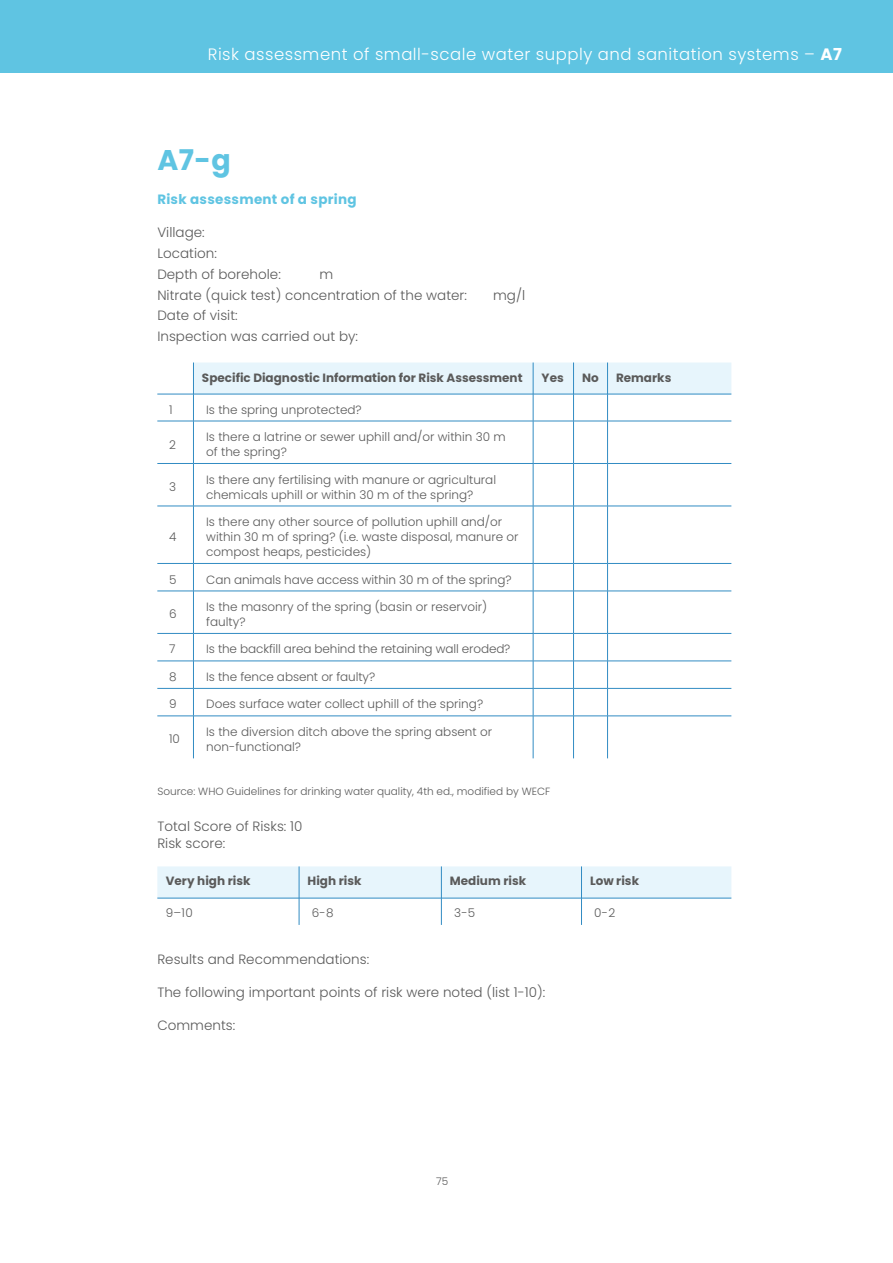
<style>
.page{position:relative;width:893px;height:1263px;background:#fff}
.page>*{position:absolute;margin:0;border:0;box-sizing:border-box;transform-origin:0 0}
.t1{font:700 28.5px "Poppins";color:#5fc4e2}
.t2{font:300 16.5px "Poppins";letter-spacing:.03em;color:#fff}
.t3{font:300 13.5px/20.7px "Poppins";color:#5a5a5a}
.t4{font:700 13.5px "Poppins";letter-spacing:.02em;color:#5fc4e2}
.t5{font:300 12px/15px "Poppins";color:#5a5a5a}
.t6{font:700 12px "Poppins";color:#5a5a5a}
.t7{font:300 10.5px "Poppins";color:#5a5a5a}
.s1{font-weight:700}
</style>
<div class="page">
<div style="left:0;top:0;width:893px;height:72px;background:#5fc4e2"></div>
<svg style="left:193px;top:362px;width:538px;height:59px"></svg>
<hr style="left:157px;top:421px;width:36px;height:1px;background:#328cc3">
<hr style="left:193px;top:421px;width:340px;height:1px;background:#328cc3">
<hr style="left:193px;top:421px;width:1px;height:42px;background:#328cc3">
<hr style="left:533px;top:421px;width:40px;height:1px;background:#328cc3">
<hr style="left:533px;top:421px;width:1px;height:42px;background:#328cc3">
<hr style="left:573px;top:421px;width:34px;height:1px;background:#328cc3">
<hr style="left:573px;top:421px;width:1px;height:42px;background:#328cc3">
<hr style="left:608px;top:421px;width:123px;height:1px;background:#328cc3">
<hr style="left:607px;top:421px;width:1px;height:42px;background:#328cc3">
<hr style="left:157px;top:463px;width:36px;height:1px;background:#328cc3">
<hr style="left:193px;top:463px;width:340px;height:1px;background:#328cc3">
<hr style="left:193px;top:464px;width:1px;height:42px;background:#328cc3">
<hr style="left:533px;top:463px;width:40px;height:1px;background:#328cc3">
<hr style="left:533px;top:464px;width:1px;height:42px;background:#328cc3">
<hr style="left:573px;top:463px;width:34px;height:1px;background:#328cc3">
<hr style="left:573px;top:464px;width:1px;height:42px;background:#328cc3">
<hr style="left:608px;top:463px;width:123px;height:1px;background:#328cc3">
<hr style="left:607px;top:464px;width:1px;height:42px;background:#328cc3">
<hr style="left:157px;top:506px;width:36px;height:1px;background:#328cc3">
<hr style="left:193px;top:506px;width:340px;height:1px;background:#328cc3">
<hr style="left:193px;top:506px;width:1px;height:57px;background:#328cc3">
<hr style="left:533px;top:506px;width:40px;height:1px;background:#328cc3">
<hr style="left:533px;top:506px;width:1px;height:57px;background:#328cc3">
<hr style="left:573px;top:506px;width:34px;height:1px;background:#328cc3">
<hr style="left:573px;top:506px;width:1px;height:57px;background:#328cc3">
<hr style="left:608px;top:506px;width:123px;height:1px;background:#328cc3">
<hr style="left:607px;top:506px;width:1px;height:57px;background:#328cc3">
<hr style="left:157px;top:563px;width:36px;height:1px;background:#328cc3">
<hr style="left:193px;top:563px;width:340px;height:1px;background:#328cc3">
<svg style="left:193px;top:564px;width:1px;height:27px"></svg>
<hr style="left:533px;top:563px;width:40px;height:1px;background:#328cc3">
<svg style="left:533px;top:564px;width:1px;height:27px"></svg>
<hr style="left:573px;top:563px;width:34px;height:1px;background:#328cc3">
<svg style="left:573px;top:564px;width:1px;height:27px"></svg>
<hr style="left:608px;top:563px;width:123px;height:1px;background:#328cc3">
<svg style="left:607px;top:564px;width:1px;height:27px"></svg>
<hr style="left:157px;top:591px;width:36px;height:1px;background:#328cc3">
<hr style="left:193px;top:591px;width:340px;height:1px;background:#328cc3">
<hr style="left:193px;top:591px;width:1px;height:42px;background:#328cc3">
<hr style="left:533px;top:591px;width:40px;height:1px;background:#328cc3">
<hr style="left:533px;top:591px;width:1px;height:42px;background:#328cc3">
<hr style="left:573px;top:591px;width:34px;height:1px;background:#328cc3">
<hr style="left:573px;top:591px;width:1px;height:42px;background:#328cc3">
<hr style="left:608px;top:591px;width:123px;height:1px;background:#328cc3">
<hr style="left:607px;top:591px;width:1px;height:42px;background:#328cc3">
<hr style="left:157px;top:633px;width:36px;height:1px;background:#328cc3">
<hr style="left:193px;top:633px;width:340px;height:1px;background:#328cc3">
<hr style="left:533px;top:633px;width:40px;height:1px;background:#328cc3">
<hr style="left:573px;top:633px;width:34px;height:1px;background:#328cc3">
<hr style="left:608px;top:633px;width:123px;height:1px;background:#328cc3">
<hr style="left:157px;top:661px;width:36px;height:1px;background:#328cc3">
<hr style="left:193px;top:661px;width:340px;height:1px;background:#328cc3">
<hr style="left:533px;top:661px;width:40px;height:1px;background:#328cc3">
<hr style="left:573px;top:661px;width:34px;height:1px;background:#328cc3">
<hr style="left:608px;top:661px;width:123px;height:1px;background:#328cc3">
<hr style="left:157px;top:688px;width:36px;height:1px;background:#328cc3">
<hr style="left:193px;top:688px;width:340px;height:1px;background:#328cc3">
<svg style="left:193px;top:634px;width:1px;height:82px"></svg>
<hr style="left:533px;top:688px;width:40px;height:1px;background:#328cc3">
<svg style="left:533px;top:634px;width:1px;height:82px"></svg>
<hr style="left:573px;top:688px;width:34px;height:1px;background:#328cc3">
<svg style="left:573px;top:634px;width:1px;height:82px"></svg>
<hr style="left:608px;top:688px;width:123px;height:1px;background:#328cc3">
<svg style="left:607px;top:634px;width:1px;height:82px"></svg>
<hr style="left:157px;top:716px;width:36px;height:1px;background:#328cc3">
<hr style="left:193px;top:716px;width:340px;height:1px;background:#328cc3">
<hr style="left:193px;top:716px;width:1px;height:42px;background:#328cc3">
<hr style="left:533px;top:716px;width:40px;height:1px;background:#328cc3">
<hr style="left:533px;top:716px;width:1px;height:42px;background:#328cc3">
<hr style="left:573px;top:716px;width:34px;height:1px;background:#328cc3">
<hr style="left:573px;top:716px;width:1px;height:42px;background:#328cc3">
<hr style="left:608px;top:716px;width:123px;height:1px;background:#328cc3">
<hr style="left:607px;top:716px;width:1px;height:42px;background:#328cc3">
<hr style="left:157px;top:394px;width:574px;height:1px;background:#328cc3">
<svg style="left:157px;top:866px;width:574px;height:59px"></svg>
<hr style="left:157px;top:898px;width:574px;height:1px;background:#328cc3">
<h2 class="t2" style="left:208px;top:44px;width:636px">Risk assessment of small-scale water supply and sanitation systems – <span class="s1">A7</span></h2>
<h1 class="t1" style="left:157px;top:144px;width:75px">A7-g</h1>
<p class="t4" style="left:157px;top:192px;width:201px">Risk assessment of a spring</p>
<p class="t3" style="left:157px;top:222px;width:125px">Village:<br>Location:<br>Depth of borehole:</p>
<p class="t3" style="left:157px;top:264px;width:311px;text-indent:162px">m<br>Nitrate (quick test) concentration of the water:</p>
<p class="t3" style="left:157px;top:305px;width:202px">Date of visit:<br>Inspection was carried out by:</p>
<p class="t3" style="left:493px;top:285px;width:34px">mg/l</p>
<p class="t6" style="left:202px;top:370px;width:322px">Specific Diagnostic Information for Risk Assessment</p>
<p class="t6" style="left:542px;top:370px;width:24px">Yes</p>
<p class="t6" style="left:582px;top:370px;width:18px">No</p>
<p class="t6" style="left:616px;top:370px;width:57px">Remarks</p>
<p class="t5" style="left:169px;top:402px;width:5px">1</p>
<p class="t5" style="left:206px;top:402px;width:157px">Is the spring unprotected?</p>
<p class="t5" style="left:169px;top:437px;width:8px">2</p>
<p class="t5" style="left:206px;top:429px;width:301px">Is there a latrine or sewer uphill and/or within 30 m of the spring?</p>
<p class="t5" style="left:169px;top:479px;width:9px">3</p>
<p class="t5" style="left:206px;top:472px;width:291px">Is there any fertilising with manure or agricultural chemicals uphill or within 30 m of the spring?</p>
<p class="t5" style="left:169px;top:529px;width:9px">4</p>
<p class="t5" style="left:206px;top:514px;width:314px">Is there any other source of pollution uphill and/or within 30 m of spring? (i.e. waste disposal, manure or compost heaps, pesticides)</p>
<p class="t5" style="left:169px;top:572px;width:9px">5</p>
<p class="t5" style="left:206px;top:572px;width:307px">Can animals have access within 30 m of the spring?</p>
<p class="t5" style="left:169px;top:607px;width:9px">6</p>
<p class="t5" style="left:206px;top:599px;width:283px">Is the masonry of the spring (basin or reservoir) faulty?</p>
<p class="t5" style="left:169px;top:642px;width:8px">7</p>
<p class="t5" style="left:206px;top:642px;width:306px">Is the backfill area behind the retaining wall eroded?</p>
<p class="t5" style="left:169px;top:669px;width:9px">8</p>
<p class="t5" style="left:206px;top:669px;width:170px">Is the fence absent or faulty?</p>
<p class="t5" style="left:169px;top:697px;width:9px">9</p>
<p class="t5" style="left:206px;top:697px;width:278px">Does surface water collect uphill of the spring?</p>
<p class="t5" style="left:169px;top:732px;width:12px">10</p>
<p class="t5" style="left:206px;top:724px;width:287px">Is the diversion ditch above the spring absent or non-functional?</p>
<p class="t7" style="left:157px;top:785px;width:395px">Source: WHO Guidelines for drinking water quality, 4th ed., modified by WECF</p>
<p class="t3" style="left:157px;top:818px;width:147px;line-height:16.5px">Total Score of Risks: 10<br>Risk score:</p>
<p class="t6" style="left:166px;top:874px;width:86px">Very high risk</p>
<p class="t6" style="left:308px;top:874px;width:55px">High risk</p>
<p class="t6" style="left:450px;top:874px;width:78px">Medium risk</p>
<p class="t6" style="left:590px;top:874px;width:51px">Low risk</p>
<p class="t5" style="left:166px;top:906px;width:28px">9–10</p>
<p class="t5" style="left:312px;top:906px;width:23px">6-8</p>
<p class="t5" style="left:454px;top:906px;width:23px">3-5</p>
<p class="t5" style="left:594px;top:906px;width:22px">0-2</p>
<p class="t3" style="left:157px;top:948px;width:213px">Results and Recommendations:</p>
<p class="t3" style="left:157px;top:981px;width:390px">The following important points of risk were noted (list 1-10):</p>
<p class="t3" style="left:157px;top:1014px;width:80px">Comments:</p>
<p class="t7" style="left:436px;top:1175px;width:14px">75</p>
</div>
